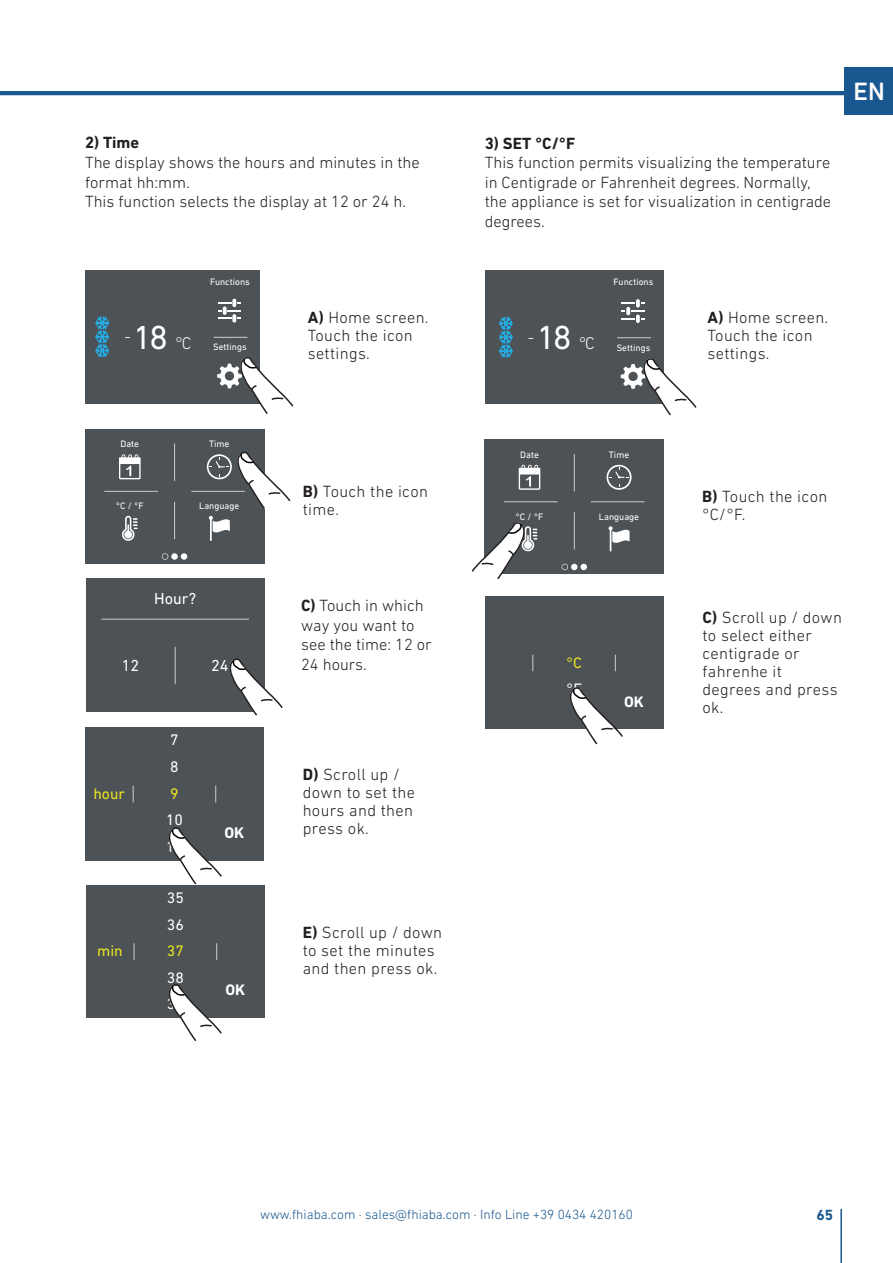
<style>
.page{position:relative;width:893px;height:1263px;background:#fff}
.page>*{position:absolute;margin:0;border:0;box-sizing:border-box;transform-origin:0 0}
.t1{font:33.9px "DIN Next LT Pro";color:#fff}
.t2{font:500 25.5px "DIN Next LT Pro";color:#fff}
.t3{font:300 17.25px "DIN Next LT Pro";color:#fff}
.t4{font:300 16.5px/19.5px "DIN Next LT Pro";color:#231f20}
.t5{font:300 16.5px/18px "DIN Next LT Pro";letter-spacing:.02em;color:#231f20}
.t6{font:700 16.5px "DIN Next LT Pro";color:#231f20}
.t7{font:16.2px "DIN Next LT Pro";color:#fff}
.t8{font:15.6px/26.7px "DIN Next LT Pro";color:#fff}
.t9{font:15.6px "DIN Next LT Pro";color:#ece620}
.t10{font:700 15.6px "DIN Next LT Pro";color:#fff}
.t11{font:15.45px/26.5px "DIN Next LT Pro";color:#fff}
.t12{font:15.45px "DIN Next LT Pro";color:#ece620}
.t13{font:700 15.45px "DIN Next LT Pro";color:#fff}
.t14{font:700 15px "DIN Next LT Pro";color:#18578f}
.t15{font:300 13.5px "DIN Next LT Pro";color:#18578f}
.t16{font:9.45px "DIN Next LT Pro";color:#fff}
.s1{font-weight:300;font-size:17.25px}
.s2{font-weight:700}
</style>
<div class="page">
<div style="left:844px;top:67px;width:49px;height:48px;background:#18578f"></div>
<hr style="left:0;top:91px;width:844px;height:4px;background:#18578f">
<div style="left:485px;top:597px;width:178px;height:132px;background:#4c5256"></div>
<svg style="left:615px;top:655px;width:1px;height:16px"></svg>
<svg style="left:533px;top:655px;width:1px;height:16px"></svg>
<div style="left:485px;top:271px;width:178px;height:133px;background:#4c5256"></div>
<hr style="left:617px;top:337px;width:34px;height:1px;background:#cdcccb">
<svg style="left:621px;top:299px;width:24px;height:24px"></svg>
<svg style="left:499px;top:317px;width:14px;height:41px"></svg>
<div style="left:86px;top:578px;width:178px;height:134px;background:#4c5256"></div>
<hr style="left:101px;top:619px;width:148px;height:1px;background:#cdcccb">
<hr style="left:175px;top:647px;width:1px;height:37px;background:#cdcccb">
<div style="left:85px;top:270px;width:175px;height:134px;background:#4c5256"></div>
<hr style="left:214px;top:337px;width:33px;height:1px;background:#cdcccb">
<svg style="left:218px;top:299px;width:23px;height:24px"></svg>
<svg style="left:95px;top:316px;width:14px;height:41px"></svg>
<div style="left:86px;top:885px;width:179px;height:133px;background:#4c5256"></div>
<svg style="left:216px;top:943px;width:1px;height:17px"></svg>
<svg style="left:134px;top:943px;width:1px;height:17px"></svg>
<div style="left:85px;top:429px;width:179px;height:135px;background:#4c5256"></div>
<hr style="left:104px;top:491px;width:54px;height:1px;background:#cdcccb">
<hr style="left:191px;top:491px;width:54px;height:1px;background:#cdcccb">
<hr style="left:174px;top:444px;width:1px;height:37px;background:#cdcccb">
<hr style="left:174px;top:502px;width:1px;height:37px;background:#cdcccb">
<svg style="left:119px;top:454px;width:22px;height:25px"></svg>
<svg style="left:122px;top:516px;width:16px;height:25px"></svg>
<svg style="left:208px;top:516px;width:22px;height:25px"></svg>
<div style="left:181px;top:553px;width:6px;height:7px;background:#fff;border-radius:50%"></div>
<svg style="left:162px;top:553px;width:6px;height:7px"></svg>
<svg style="left:171px;top:553px;width:7px;height:7px"></svg>
<div style="left:485px;top:440px;width:179px;height:134px;background:#4c5256"></div>
<hr style="left:504px;top:501px;width:54px;height:1px;background:#cdcccb">
<hr style="left:591px;top:501px;width:53px;height:1px;background:#cdcccb">
<hr style="left:574px;top:454px;width:1px;height:37px;background:#cdcccb">
<hr style="left:574px;top:512px;width:1px;height:37px;background:#cdcccb">
<svg style="left:607px;top:465px;width:25px;height:25px"></svg>
<svg style="left:519px;top:465px;width:21px;height:25px"></svg>
<svg style="left:608px;top:526px;width:22px;height:25px"></svg>
<div style="left:580px;top:564px;width:7px;height:6px;background:#fff;border-radius:50%"></div>
<svg style="left:562px;top:564px;width:15px;height:6px"></svg>
<svg style="left:621px;top:356px;width:76px;height:60px"></svg>
<svg style="left:471px;top:520px;width:66px;height:60px"></svg>
<svg style="left:217px;top:357px;width:77px;height:57px"></svg>
<div style="left:85px;top:727px;width:179px;height:134px;background:#4c5256"></div>
<svg style="left:215px;top:786px;width:1px;height:16px"></svg>
<svg style="left:133px;top:786px;width:1px;height:16px"></svg>
<hr style="left:840px;top:1209px;width:2px;height:54px;background:#18578f">
<svg style="left:570px;top:687px;width:53px;height:58px"></svg>
<svg style="left:207px;top:450px;width:84px;height:60px"></svg>
<svg style="left:229px;top:656px;width:54px;height:60px"></svg>
<svg style="left:168px;top:827px;width:54px;height:58px"></svg>
<svg style="left:168px;top:984px;width:54px;height:57px"></svg>
<p class="t6" style="left:85px;top:137px;width:56px">2) Time</p>
<p class="t4" style="left:85px;top:154px;width:336px">The display shows the hours and minutes in the format hh:mm.<br>This function selects the display at 12 or 24 h.</p>
<p class="t16" style="left:210px;top:278px;width:41px">Functions</p>
<p class="t6" style="left:485px;top:137px;width:92px">3) SET °C/°F</p>
<p class="t4" style="left:485px;top:154px;width:348px">This function permits visualizing the temperature in Centigrade or Fahrenheit degrees. Normally, the appliance is set for visualization in centigrade degrees.</p>
<p class="t16" style="left:614px;top:279px;width:41px">Functions</p>
<h1 class="t1" style="left:134px;top:325px;width:59px">18 <span class="s1">°C</span></h1>
<p class="t3" style="left:124px;top:330px;width:8px">-</p>
<p class="t16" style="left:213px;top:344px;width:35px">Settings</p>
<p class="t5" style="left:308px;top:310px;width:122px"><span class="s2">A)</span> Home screen.<br>Touch the icon settings.</p>
<p class="t5" style="left:707px;top:310px;width:122px"><span class="s2">A)</span> Home screen.<br>Touch the icon settings.</p>
<h1 class="t1" style="left:537px;top:325px;width:59px">18 <span class="s1">°C</span></h1>
<p class="t3" style="left:528px;top:330px;width:8px">-</p>
<p class="t16" style="left:617px;top:344px;width:35px">Settings</p>
<h2 class="t2" style="left:853px;top:82px;width:33px">EN</h2>
<p class="t16" style="left:120px;top:441px;width:20px">Date</p>
<p class="t16" style="left:209px;top:441px;width:22px">Time</p>
<p class="t16" style="left:116px;top:502px;width:29px">°C / °F</p>
<p class="t16" style="left:199px;top:502px;width:42px">Language</p>
<p class="t7" style="left:154px;top:592px;width:43px">Hour?</p>
<p class="t7" style="left:122px;top:659px;width:19px">12</p>
<p class="t7" style="left:211px;top:659px;width:19px">24</p>
<p class="t8" style="left:170px;top:728px;width:10px">7<br>8</p>
<p class="t9" style="left:93px;top:788px;width:33px">hour</p>
<p class="t9" style="left:170px;top:788px;width:10px">9</p>
<p class="t8" style="left:166px;top:808px;width:18px">10</p>
<p class="t8" style="left:166px;top:835px;width:18px">11</p>
<p class="t11" style="left:167px;top:886px;width:18px">35<br>36</p>
<p class="t12" style="left:97px;top:945px;width:27px">min</p>
<p class="t12" style="left:167px;top:945px;width:18px">37</p>
<p class="t11" style="left:167px;top:966px;width:18px">38</p>
<p class="t11" style="left:167px;top:992px;width:18px">39</p>
<p class="t10" style="left:224px;top:827px;width:21px">OK</p>
<p class="t13" style="left:225px;top:984px;width:21px">OK</p>
<p class="t5" style="left:303px;top:484px;width:127px"><span class="s2">B)</span> Touch the icon time.</p>
<p class="t4" style="left:301px;top:598px;width:132px"><span class="s2">C)</span> Touch in which way you want to see the time: 12 or<br>24 hours.</p>
<p class="t5" style="left:303px;top:767px;width:114px"><span class="s2">D)</span> Scroll up / down to set the hours and then press ok.</p>
<p class="t5" style="left:303px;top:925px;width:141px"><span class="s2">E)</span> Scroll up / down to set the minutes and then press ok.</p>
<p class="t16" style="left:520px;top:451px;width:20px">Date</p>
<p class="t16" style="left:609px;top:451px;width:22px">Time</p>
<p class="t16" style="left:516px;top:513px;width:29px">°C / °F</p>
<p class="t16" style="left:599px;top:513px;width:42px">Language</p>
<p class="t12" style="left:566px;top:657px;width:17px">°C</p>
<p class="t11" style="left:566px;top:677px;width:17px">°F</p>
<p class="t13" style="left:624px;top:695px;width:21px">OK</p>
<p class="t5" style="left:702px;top:490px;width:127px"><span class="s2">B)</span> Touch the icon °C/°F.</p>
<p class="t5" style="left:702px;top:610px;width:141px"><span class="s2">C)</span> Scroll up / down to select either centigrade or fahrenhe it degrees and press ok.</p>
<p class="t15" style="left:260px;top:1209px;width:374px">www.fhiaba.com · sales@fhiaba.com · Info Line +39 0434 420160</p>
<p class="t14" style="left:817px;top:1209px;width:18px">65</p>
</div>
